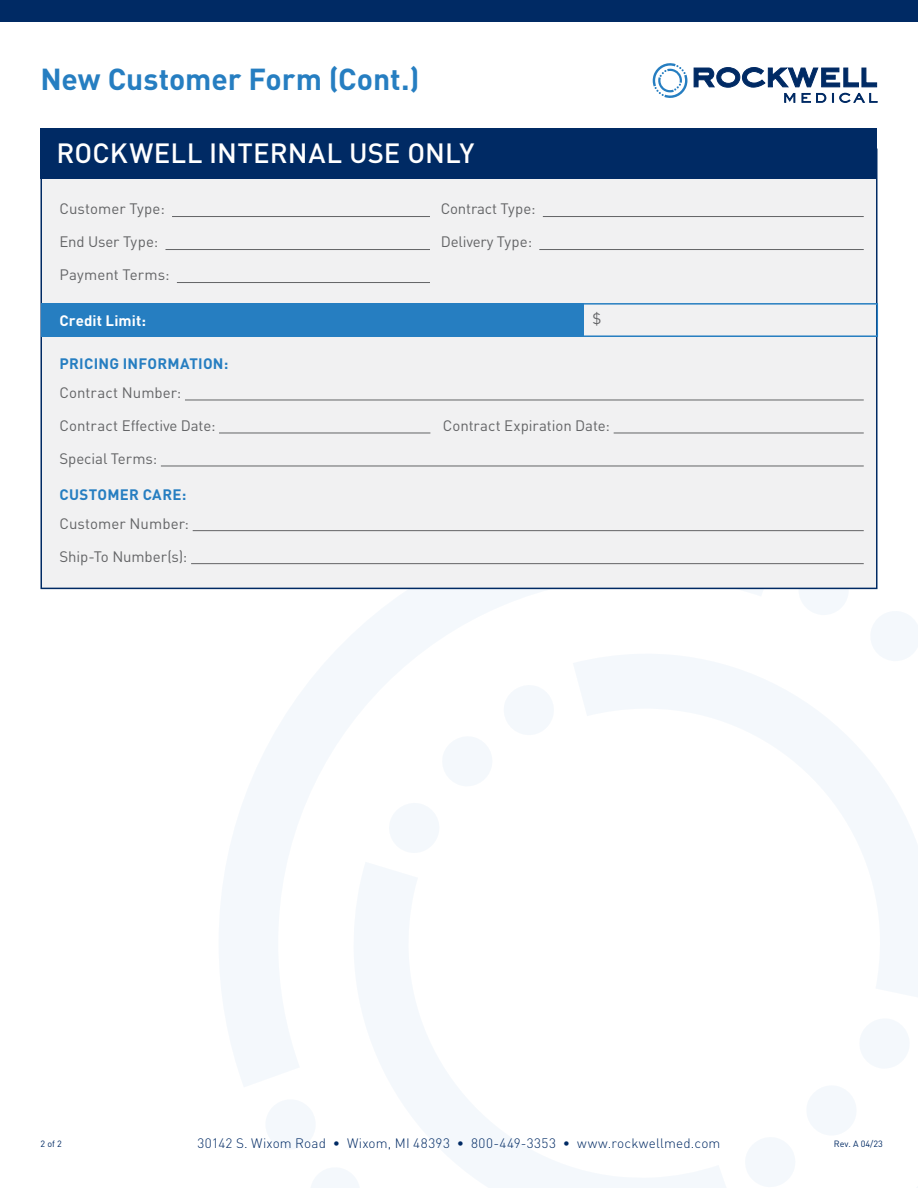
<style>
.page{position:relative;width:918px;height:1188px;background:#fff}
.page>*{position:absolute;margin:0;border:0;box-sizing:border-box;transform-origin:0 0}
.t1{font:700 30px "DINOT";letter-spacing:-.005em;color:#267ec1}
.t2{font:500 27.45px "DINOT";letter-spacing:.005em;color:#fff}
.t3{font:15px "DINOT";letter-spacing:-.005em;color:#636466}
.t4{font:700 15px "DINOT";letter-spacing:.02em;color:#267ec1}
.t5{font:700 15px "DINOT";letter-spacing:.01em;color:#fff}
.t6{font:300 13.5px "DINOT";letter-spacing:.02em;color:#002a64}
.t7{font:9px "DINOT";color:#002a64}
</style>
<div class="page">
<svg style="left:219px;top:589px;width:562px;height:498px"></svg>
<svg style="left:266px;top:1100px;width:49px;height:49px"></svg>
<svg style="left:311px;top:1168px;width:42px;height:20px"></svg>
<svg style="left:871px;top:611px;width:47px;height:42px"></svg>
<svg style="left:798px;top:589px;width:52px;height:26px"></svg>
<svg style="left:353px;top:862px;width:384px;height:326px"></svg>
<svg style="left:573px;top:653px;width:345px;height:347px"></svg>
<svg style="left:501px;top:682px;width:54px;height:53px"></svg>
<svg style="left:439px;top:733px;width:56px;height:53px"></svg>
<svg style="left:388px;top:800px;width:52px;height:53px"></svg>
<svg style="left:746px;top:1138px;width:49px;height:49px"></svg>
<svg style="left:807px;top:1086px;width:49px;height:49px"></svg>
<svg style="left:860px;top:1019px;width:49px;height:49px"></svg>
<div style="left:0;top:0;width:918px;height:22px;background:#002a64"></div>
<svg style="left:652px;top:63px;width:36px;height:35px"></svg>
<svg style="left:694px;top:67px;width:183px;height:36px"></svg>
<div style="left:40px;top:149px;width:838px;height:440px;background:#f1f1f2;border:2px solid #002a64"></div>
<hr style="left:193px;top:530px;width:671px;height:1px;background:#636466">
<hr style="left:191px;top:563px;width:673px;height:1px;background:#636466">
<div style="left:40px;top:128px;width:838px;height:51px;background:#002a64"></div>
<div style="left:41px;top:303px;width:542px;height:34px;background:#267ec1"></div>
<div style="left:582px;top:303px;width:296px;height:34px;border:2px solid #267ec1"></div>
<hr style="left:185px;top:400px;width:679px;height:1px;background:#636466">
<hr style="left:219px;top:433px;width:211px;height:1px;background:#636466">
<hr style="left:614px;top:433px;width:250px;height:1px;background:#636466">
<hr style="left:161px;top:466px;width:703px;height:1px;background:#636466">
<hr style="left:172px;top:216px;width:258px;height:1px;background:#636466">
<hr style="left:543px;top:216px;width:321px;height:1px;background:#636466">
<hr style="left:165px;top:249px;width:265px;height:1px;background:#636466">
<hr style="left:539px;top:249px;width:325px;height:1px;background:#636466">
<hr style="left:177px;top:282px;width:253px;height:1px;background:#636466">
<h1 class="t1" style="left:40px;top:60px;width:381px">New Customer Form (Cont.)</h1>
<h2 class="t2" style="left:56px;top:136px;width:420px">ROCKWELL INTERNAL USE ONLY</h2>
<p class="t3" style="left:59px;top:200px;width:107px">Customer Type:</p>
<p class="t3" style="left:441px;top:200px;width:96px">Contract Type:</p>
<p class="t3" style="left:59px;top:233px;width:100px">End User Type:</p>
<p class="t3" style="left:441px;top:233px;width:93px">Delivery Type:</p>
<p class="t3" style="left:59px;top:266px;width:112px">Payment Terms:</p>
<p class="t5" style="left:59px;top:310px;width:88px">Credit Limit:</p>
<p class="t3" style="left:592px;top:309px;width:10px">$</p>
<p class="t4" style="left:59px;top:354px;width:170px">PRICING INFORMATION:</p>
<p class="t3" style="left:59px;top:383px;width:123px">Contract Number:</p>
<p class="t3" style="left:59px;top:416px;width:158px">Contract Effective Date:</p>
<p class="t3" style="left:443px;top:416px;width:168px">Contract Expiration Date:</p>
<p class="t3" style="left:59px;top:449px;width:99px">Special Terms:</p>
<p class="t4" style="left:59px;top:485px;width:128px">CUSTOMER CARE:</p>
<p class="t3" style="left:59px;top:514px;width:131px">Customer Number:</p>
<p class="t3" style="left:59px;top:547px;width:129px">Ship-To Number(s):</p>
<p class="t7" style="left:41px;top:1138px;width:23px">2 of 2</p>
<p class="t6" style="left:198px;top:1134px;width:524px">30142 S. Wixom Road • Wixom, MI 48393 • 800-449-3353 • www.rockwellmed.com</p>
<p class="t7" style="left:834px;top:1138px;width:51px">Rev. A 04/23</p>
</div>
